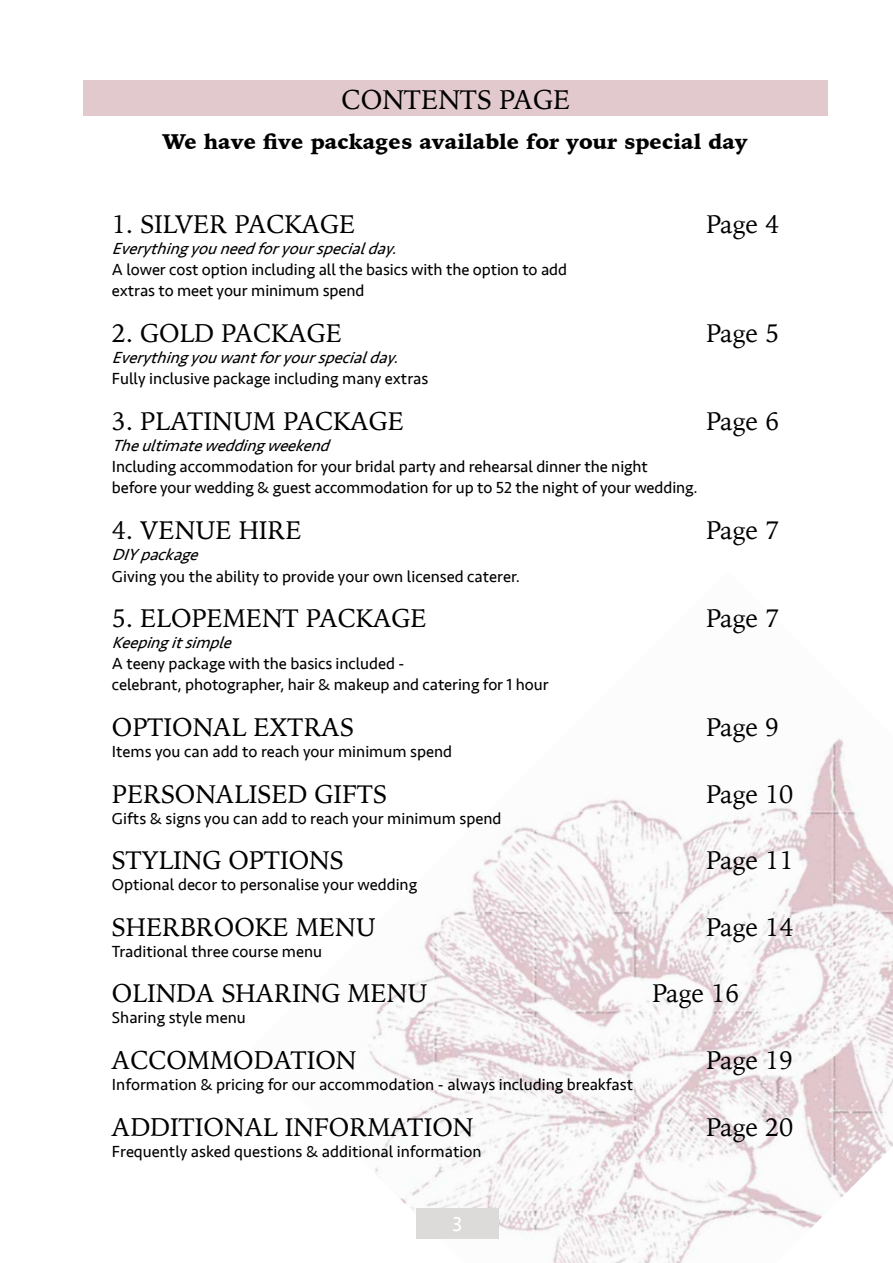
<style>
.page{position:relative;width:893px;height:1263px;background:#fff}
.page>*{position:absolute;margin:0;border:0;box-sizing:border-box;transform-origin:0 0}
.t1{font:27px "Iowan Old Style";color:#000}
.t2{font:25.5px "Iowan Old Style";color:#000}
.t3{font:900 21px "Iowan Old Style";color:#000}
.t4{font:21px "Seravek";color:#fff}
.t5{font:16.5px/21px "Seravek";letter-spacing:-.005em;color:#000}
.t6{font:italic 16.5px "Seravek";color:#000}
</style>
<div class="page">
<img style="left:369px;top:738px;width:524px;height:525px">
<div style="left:416px;top:1208px;width:83px;height:30px;background:#dcdbda"></div>
<div style="left:84px;top:81px;width:744px;height:35px;background:#e1c9ce"></div>
<h1 class="t1" style="left:342px;top:90px;width:230px">CONTENTS PAGE</h1>
<p class="t3" style="left:162px;top:127px;width:587px">We have five packages available for your special day</p>
<h2 class="t2" style="left:112px;top:215px;width:245px">1. SILVER PACKAGE</h2>
<h2 class="t2" style="left:706px;top:215px;width:75px">Page 4</h2>
<p class="t6" style="left:112px;top:236px;width:294px">Everythingyouneedforyourspecialday.</p>
<p class="t5" style="left:112px;top:259px;width:457px">A lower cost option including all the basics with the option to add extras to meet your minimum spend</p>
<h2 class="t2" style="left:112px;top:323px;width:231px">2. GOLD PACKAGE</h2>
<h2 class="t2" style="left:706px;top:323px;width:75px">Page 5</h2>
<p class="t6" style="left:112px;top:344px;width:296px">Everythingyouwantforyourspecialday.</p>
<p class="t5" style="left:112px;top:368px;width:318px">Fully inclusive package including many extras</p>
<h2 class="t2" style="left:112px;top:412px;width:293px">3. PLATINUM PACKAGE</h2>
<h2 class="t2" style="left:706px;top:412px;width:75px">Page 6</h2>
<p class="t6" style="left:112px;top:433px;width:227px">Theultimateweddingweekend</p>
<p class="t5" style="left:112px;top:455px;width:587px;line-height:21.6px">Including accommodation for your bridal party and rehearsal dinner the night<br>before your wedding &amp; guest accommodation for up to 52 the night of your wedding.</p>
<h2 class="t2" style="left:112px;top:521px;width:191px">4. VENUE HIRE</h2>
<h2 class="t2" style="left:706px;top:521px;width:75px">Page 7</h2>
<p class="t6" style="left:112px;top:542px;width:96px">DIYpackage</p>
<p class="t5" style="left:112px;top:566px;width:410px">Giving you the ability to provide your own licensed caterer.</p>
<h2 class="t2" style="left:112px;top:609px;width:316px">5. ELOPEMENT PACKAGE</h2>
<h2 class="t2" style="left:706px;top:609px;width:75px">Page 7</h2>
<p class="t6" style="left:112px;top:630px;width:129px">Keepingitsimple</p>
<p class="t5" style="left:112px;top:653px;width:438px">A teeny package with the basics included -<br>celebrant, photographer, hair &amp; makeup and catering for 1 hour</p>
<h2 class="t2" style="left:112px;top:718px;width:243px">OPTIONAL EXTRAS</h2>
<h2 class="t2" style="left:706px;top:718px;width:75px">Page 9</h2>
<p class="t5" style="left:112px;top:741px;width:342px">Items you can add to reach your minimum spend</p>
<h2 class="t2" style="left:112px;top:784px;width:276px">PERSONALISED GIFTS</h2>
<h2 class="t2" style="left:706px;top:784px;width:89px">Page 10</h2>
<p class="t5" style="left:112px;top:807px;width:391px">Gifts &amp; signs you can add to reach your minimum spend</p>
<h2 class="t2" style="left:112px;top:851px;width:233px">STYLING OPTIONS</h2>
<h2 class="t2" style="left:706px;top:851px;width:89px">Page 11</h2>
<p class="t5" style="left:112px;top:874px;width:307px">Optional decor to personalise your wedding</p>
<h2 class="t2" style="left:112px;top:917px;width:265px">SHERBROOKE MENU</h2>
<h2 class="t2" style="left:706px;top:917px;width:89px">Page 14</h2>
<p class="t5" style="left:112px;top:941px;width:212px">Traditional three course menu</p>
<h2 class="t2" style="left:112px;top:984px;width:317px">OLINDA SHARING MENU</h2>
<h2 class="t2" style="left:652px;top:984px;width:89px">Page 16</h2>
<p class="t5" style="left:112px;top:1007px;width:135px">Sharing style menu</p>
<h2 class="t2" style="left:112px;top:1051px;width:246px">ACCOMMODATION</h2>
<h2 class="t2" style="left:706px;top:1051px;width:89px">Page 19</h2>
<p class="t5" style="left:112px;top:1074px;width:523px">Information &amp; pricing for our accommodation - always including breakfast</p>
<h2 class="t2" style="left:112px;top:1117px;width:363px">ADDITIONAL INFORMATION</h2>
<h2 class="t2" style="left:706px;top:1117px;width:89px">Page 20</h2>
<p class="t5" style="left:112px;top:1140px;width:371px">Frequently asked questions &amp; additional information</p>
<p class="t4" style="left:452px;top:1215px;width:12px">3</p>
</div>
